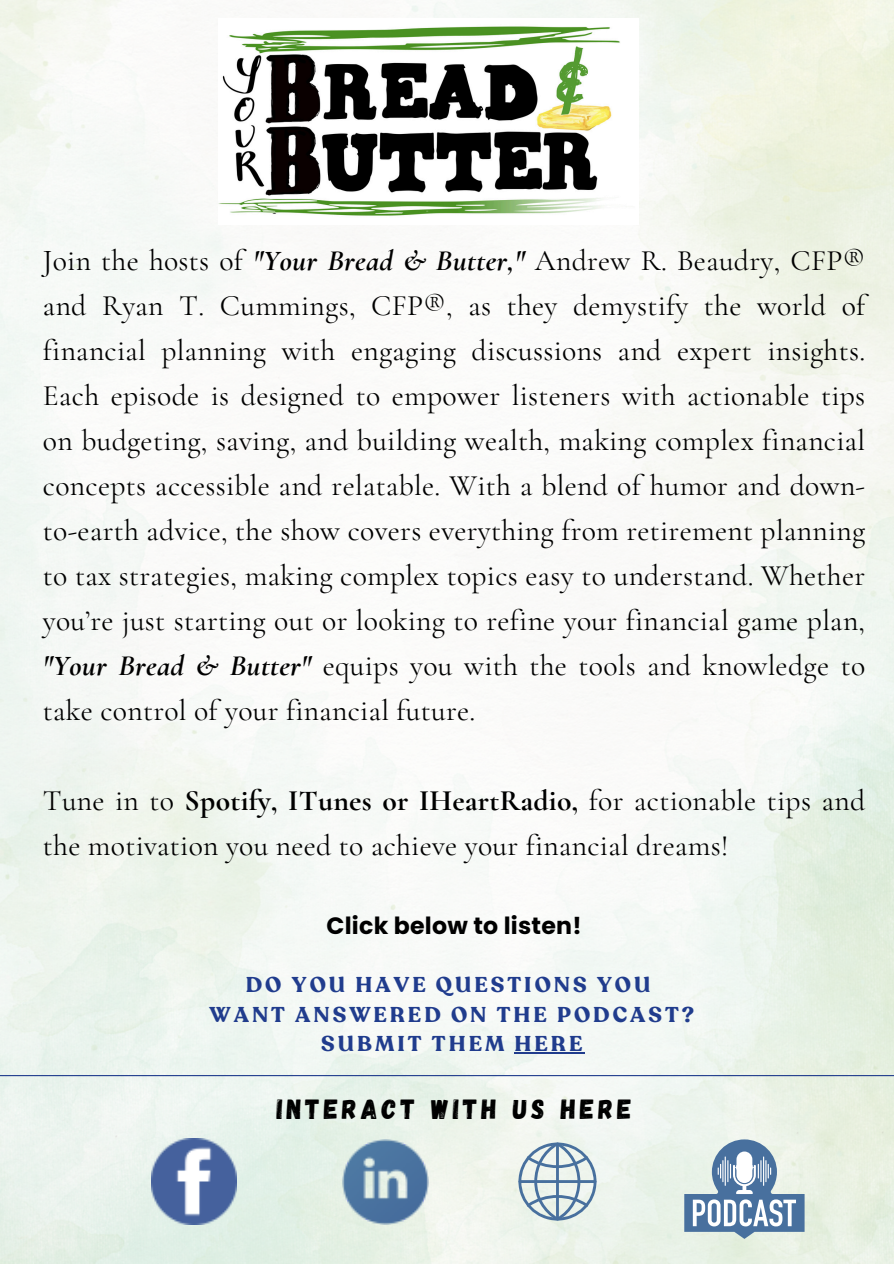
<style>
.page{position:relative;width:894px;height:1264px;background:#fff}
.page>*{position:absolute;margin:0;border:0;box-sizing:border-box;transform-origin:0 0}
.t1{font:29.55px/45px "Cormorant Garamond";letter-spacing:.01em;color:#000;text-align:justify}
.t2{font:27.75px "Gagalin";letter-spacing:.14em;color:#000}
.t3{font:700 23.7px "Poppins";letter-spacing:.01em;color:#000}
.t4{font:700 21.45px/29.2px "Recoleta Alt";letter-spacing:.14em;color:#203c8d;text-align:center}
.s1{font-weight:700;font-style:italic}
.s2{font-weight:700}
</style>
<div class="page">
<img style="left:0;top:0;width:893px;height:1263px">
<svg style="left:518px;top:1142px;width:78px;height:78px"></svg>
<hr style="left:556px;top:1142px;width:2px;height:78px;background:#48709e">
<hr style="left:518px;top:1180px;width:78px;height:2px;background:#48709e">
<img style="left:342px;top:1139px;width:86px;height:85px">
<img style="left:151px;top:1138px;width:85px;height:86px">
<hr style="left:0;top:1075px;width:893px;height:1px;background:#203c8d">
<svg style="left:684px;top:1139px;width:120px;height:99px;background:#a4b9ca"></svg>
<img style="left:218px;top:19px;width:420px;height:206px">
<hr style="left:514px;top:1052px;width:71px;height:1px;background:#203c8d">
<p class="t1" style="left:43px;top:238px;width:823px">Join the hosts of <span class="s1">"Your Bread &amp; Butter,"</span> Andrew R. Beaudry, CFP® and Ryan T. Cummings, CFP®, as they demystify the world of financial planning with engaging discussions and expert insights.<br>Each episode is designed to empower listeners with actionable tips on budgeting, saving, and building wealth, making complex financial concepts accessible and relatable. With a blend of humor and down&shy;to-earth advice, the show covers everything from retirement planning to tax strategies, making complex topics easy to understand. Whether you’re just starting out or looking to refine your financial game plan, <span class="s1">"Your Bread &amp; Butter"</span> equips you with the tools and knowledge to take control of your financial future.</p>
<h2 class="t1" style="left:43px;top:778px;width:823px">Tune in to <span class="s2">Spotify, ITunes or IHeartRadio,</span> for actionable tips and the motivation you need to achieve your financial dreams!</h2>
<h2 class="t3" style="left:326px;top:909px;width:256px">Click below to listen!</h2>
<h3 class="t4" style="left:209px;top:970px;width:486px">DO YOU HAVE QUESTIONS YOU<br>WANT ANSWERED ON THE PODCAST?<br>SUBMIT THEM HERE</h3>
<p class="t2" style="left:277px;top:1090px;width:356px">INTERACT WITH US HERE</p>
</div>
